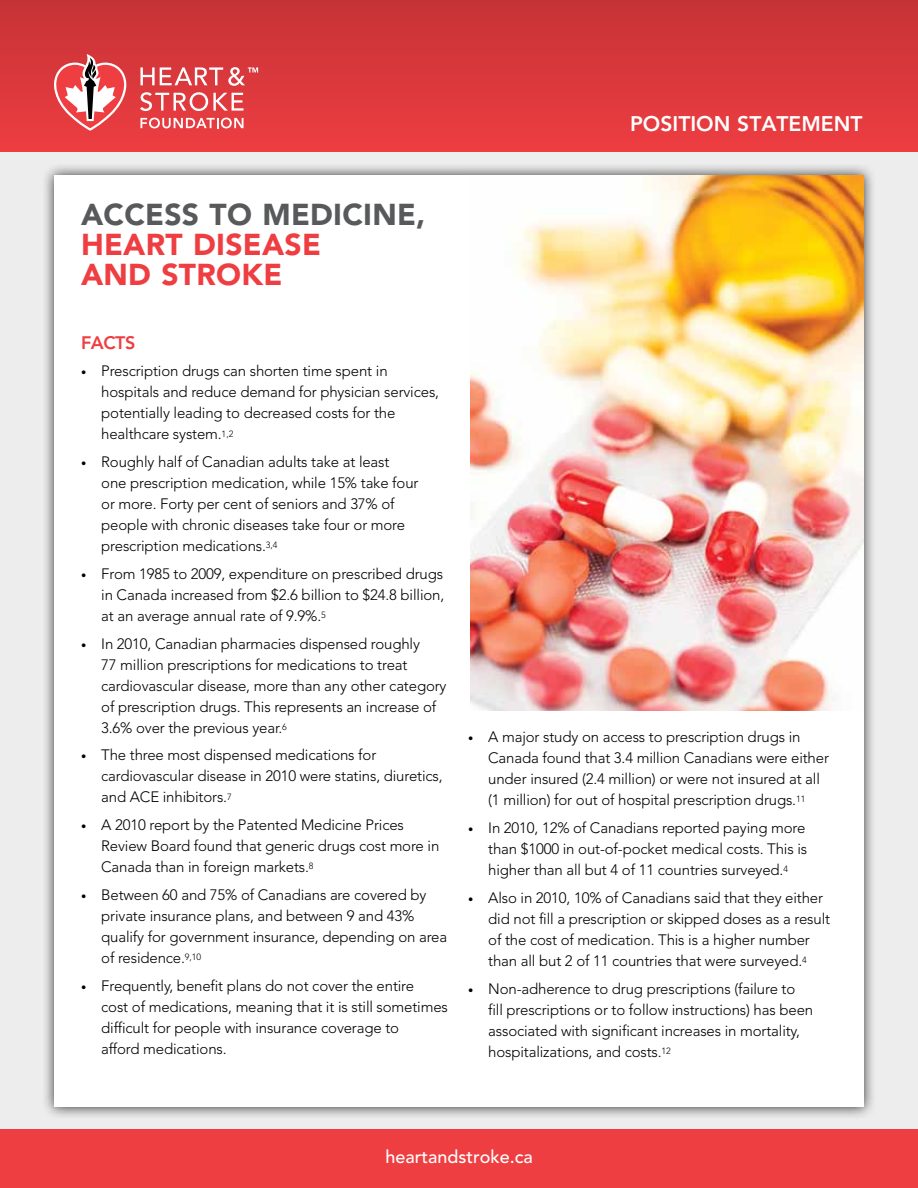
<style>
.page{position:relative;width:918px;height:1188px;background:#ededee}
.page>*{position:absolute;margin:0;border:0;box-sizing:border-box;transform-origin:0 0}
.t1{font:900 30px/30px "Avenir";letter-spacing:.01em;color:#ef3e42}
.t2{font:900 30px "Avenir";letter-spacing:.01em;color:#58595b}
.t3{font:800 21px "Avenir";color:#fff}
.t4{font:500 18px "Avenir";color:#fff}
.t5{font:800 18px "Avenir";color:#ef3e42}
.t6{font:300 15px/21px "Avenir";letter-spacing:-.01em;color:#000}
.s1{font-size:10.5px}
</style>
<div class="page">
<div style="left:42px;top:163px;width:835px;height:957px;background:#000;opacity:.75"></div>
<div style="left:54px;top:176px;width:810px;height:931px;background:#fff"></div>
<div style="left:0;top:1129px;width:918px;height:59px;background:#ef3e42"></div>
<div style="left:0;top:0;width:918px;height:151px;background:linear-gradient(to bottom,#c53336,#ed3d41)"></div>
<svg style="left:140px;top:92px;width:104px;height:19px;background:#e97679"></svg>
<svg style="left:140px;top:118px;width:104px;height:10px"></svg>
<svg style="left:54px;top:54px;width:72px;height:77px;background:#de6e70"></svg>
<svg style="left:140px;top:67px;width:118px;height:19px;background:#e47275"></svg>
<img style="left:471px;top:176px;width:393px;height:535px">
<h2 class="t3" style="left:557px;top:111px;width:307px">HEART DISEASE AND STROKE</h2>
<h2 class="t3" style="left:630px;top:111px;width:26px">POSITION</h2>
<h2 class="t3" style="left:737px;top:111px;width:98px">STATE MENT</h2>
<h1 class="t2" style="left:81px;top:197px;width:346px">ACCESS TO MEDICINE,</h1>
<h1 class="t1" style="left:81px;top:230px;width:242px">HEART DISEASE<br>AND STROKE</h1>
<p class="t5" style="left:81px;top:332px;width:34px">FACTS</p>
<p class="t6" style="left:101px;top:361px;width:339px;text-indent:-20px"><span class="s1">•</span> Prescription drugs can shorten time spent in hospitals and reduce demand for physician services, potentially leading to decreased costs for the healthcare system.<sup>1,2</sup></p>
<p class="t6" style="left:101px;top:452px;width:319px;text-indent:-20px"><span class="s1">•</span> Roughly half of Canadian adults take at least one prescription medication, while 15% take four or more. Forty per cent of seniors and 37% of people with chronic diseases take four or more prescription medications.<sup>3,4</sup></p>
<p class="t6" style="left:101px;top:563px;width:345px;text-align:justify;text-indent:-20px"><span class="s1">•</span> From 1985 to 2009, expenditure on prescribed drugs in Canada increased from $2.6 billion to $24.8 billion, at an average annual rate of 9.9%.<sup>5</sup></p>
<p class="t6" style="left:101px;top:633px;width:347px;text-indent:-20px"><span class="s1">•</span> In 2010, Canadian pharmacies dispensed roughly<br>77 million prescriptions for medications to treat cardiovascular disease, more than any other category of prescription drugs. This represents an increase of 3.6% over the previous year.<sup>6</sup></p>
<p class="t6" style="left:101px;top:745px;width:343px;text-indent:-20px"><span class="s1">•</span> The three most dispensed medications for cardiovascular disease in 2010 were statins, diuretics, and ACE inhibitors.<sup>7</sup></p>
<p class="t6" style="left:101px;top:815px;width:340px;text-indent:-20px"><span class="s1">•</span> A 2010 report by the Patented Medicine Prices<br>Review Board found that generic drugs cost more in<br>Canada than in foreign markets.<sup>8</sup></p>
<p class="t6" style="left:101px;top:884px;width:348px;text-indent:-20px"><span class="s1">•</span> Between 60 and 75% of Canadians are covered by private insurance plans, and between 9 and 43% qualify for government insurance, depending on area of residence.<sup>9,10</sup></p>
<p class="t6" style="left:101px;top:975px;width:348px;text-indent:-20px"><span class="s1">•</span> Frequently, benefit plans do not cover the entire<br>cost of medications, meaning that it is still sometimes difficult for people with insurance coverage to<br>afford medications.</p>
<p class="t6" style="left:488px;top:727px;width:342px;text-indent:-20px"><span class="s1">•</span> A major study on access to prescription drugs in Canada found that 3.4 million Canadians were either under insured (2.4 million) or were not insured at all (1 million) for out of hospital prescription drugs.<sup>11</sup></p>
<p class="t6" style="left:488px;top:817px;width:320px;text-align:justify;text-indent:-20px"><span class="s1">•</span> In 2010, 12% of Canadians reported paying more than $1000 in out-of-pocket medical costs. This is higher than all but 4 of 11 countries surveyed.<sup>4</sup></p>
<p class="t6" style="left:488px;top:887px;width:343px;text-indent:-20px"><span class="s1">•</span> Also in 2010, 10% of Canadians said that they either did not fill a prescription or skipped doses as a result of the cost of medication. This is a higher number than all but 2 of 11 countries that were surveyed.<sup>4</sup></p>
<p class="t6" style="left:488px;top:978px;width:326px;text-indent:-20px"><span class="s1">•</span> Non-adherence to drug prescriptions (failure to fill prescriptions or to follow instructions) has been associated with significant increases in mortality, hospitalizations, and costs.<sup>12</sup></p>
<p class="t4" style="left:385px;top:1146px;width:149px">heartandstroke.ca</p>
</div>
